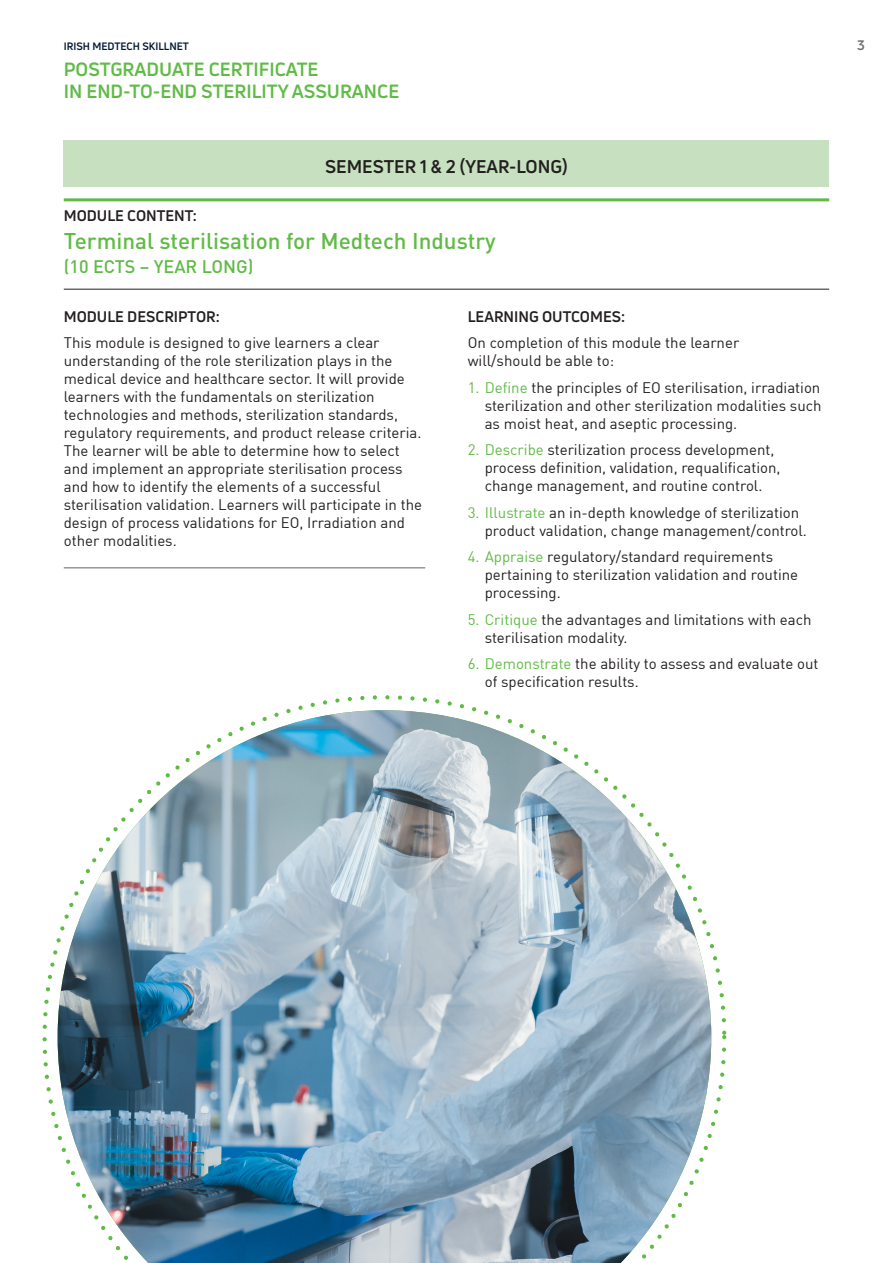
<style>
.page{position:relative;width:893px;height:1263px;background:#fff}
.page>*{position:absolute;margin:0;border:0;box-sizing:border-box;transform-origin:0 0}
.t1{font:500 22.5px "DIN";color:#60bb46}
.t2{font:700 18.75px/22.5px "Uni Neue";color:#60bb46}
.t3{font:700 18px "Uni Neue";color:#231f20}
.t4{font:500 18px "DIN";color:#60bb46}
.t5{font:15px/18px "DIN";color:#231f20}
.t6{font:700 15px "Uni Neue";color:#231f20}
.t7{font:700 13.5px "Uni Neue";color:#6c6d70}
.t8{font:700 10.5px "Uni Neue";color:#001932}
.s1{color:#60bb46}
</style>
<div class="page">
<hr style="left:64px;top:567px;width:361px;height:1px;background:#636366">
<div style="left:64px;top:140px;width:765px;height:47px;background:#c7e0bf"></div>
<hr style="left:64px;top:198px;width:765px;height:3px;background:#60bb46">
<hr style="left:64px;top:289px;width:765px;height:1px;background:#231f20">
<img style="left:43px;top:695px;width:683px;height:568px">
<p class="t8" style="left:64px;top:40px;width:127px">IRISH MEDTECH SKILLNET</p>
<p class="t2" style="left:64px;top:58px;width:337px">POSTGRADUATE CERTIFICATE<br>IN END-TO-END STERILITY ASSURANCE</p>
<p class="t3" style="left:325px;top:155px;width:244px">SEMESTER 1 &amp; 2 (YEAR-LONG)</p>
<p class="t6" style="left:64px;top:206px;width:135px">MODULE CONTENT:</p>
<h1 class="t1" style="left:64px;top:227px;width:434px">Terminal sterilisation for Medtech Industry</h1>
<p class="t4" style="left:64px;top:255px;width:191px">(10 ECTS – YEAR LONG)</p>
<p class="t6" style="left:64px;top:307px;width:158px">MODULE DESCRIPTOR:</p>
<p class="t5" style="left:64px;top:333px;width:360px">This module is designed to give learners a clear understanding of the role sterilization plays in the medical device and healthcare sector. It will provide learners with the fundamentals on sterilization technologies and methods, sterilization standards, regulatory requirements, and product release criteria.<br>The learner will be able to determine how to select and implement an appropriate sterilisation process and how to identify the elements of a successful sterilisation validation. Learners will participate in the design of process validations for EO, Irradiation and other modalities.</p>
<p class="t6" style="left:468px;top:307px;width:159px">LEARNING OUTCOMES:</p>
<p class="t5" style="left:468px;top:333px;width:273px">On completion of this module the learner will/should be able to:</p>
<p class="t5" style="left:485px;top:378px;width:338px;text-align:justify;text-indent:-17px"><span class="s1">1. Define</span> the principles of EO sterilisation, irradiation sterilization and other sterilization modalities such as moist heat, and aseptic processing.</p>
<p class="t5" style="left:485px;top:440px;width:297px;text-indent:-17px"><span class="s1">2. Describe</span> sterilization process development, process definition, validation, requalification, change management, and routine control.</p>
<p class="t5" style="left:485px;top:503px;width:324px;text-indent:-17px"><span class="s1">3. Illustrate</span> an in-depth knowledge of sterilization product validation, change management/control.</p>
<p class="t5" style="left:485px;top:547px;width:315px;text-indent:-17px"><span class="s1">4. Appraise</span> regulatory/standard requirements pertaining to sterilization validation and routine processing.</p>
<p class="t5" style="left:485px;top:610px;width:328px;text-indent:-17px"><span class="s1">5. Critique</span> the advantages and limitations with each sterilisation modality.</p>
<p class="t5" style="left:485px;top:654px;width:335px;text-indent:-17px"><span class="s1">6. Demonstrate</span> the ability to assess and evaluate out of specification results.</p>
<p class="t7" style="left:857px;top:37px;width:9px">3</p>
</div>
